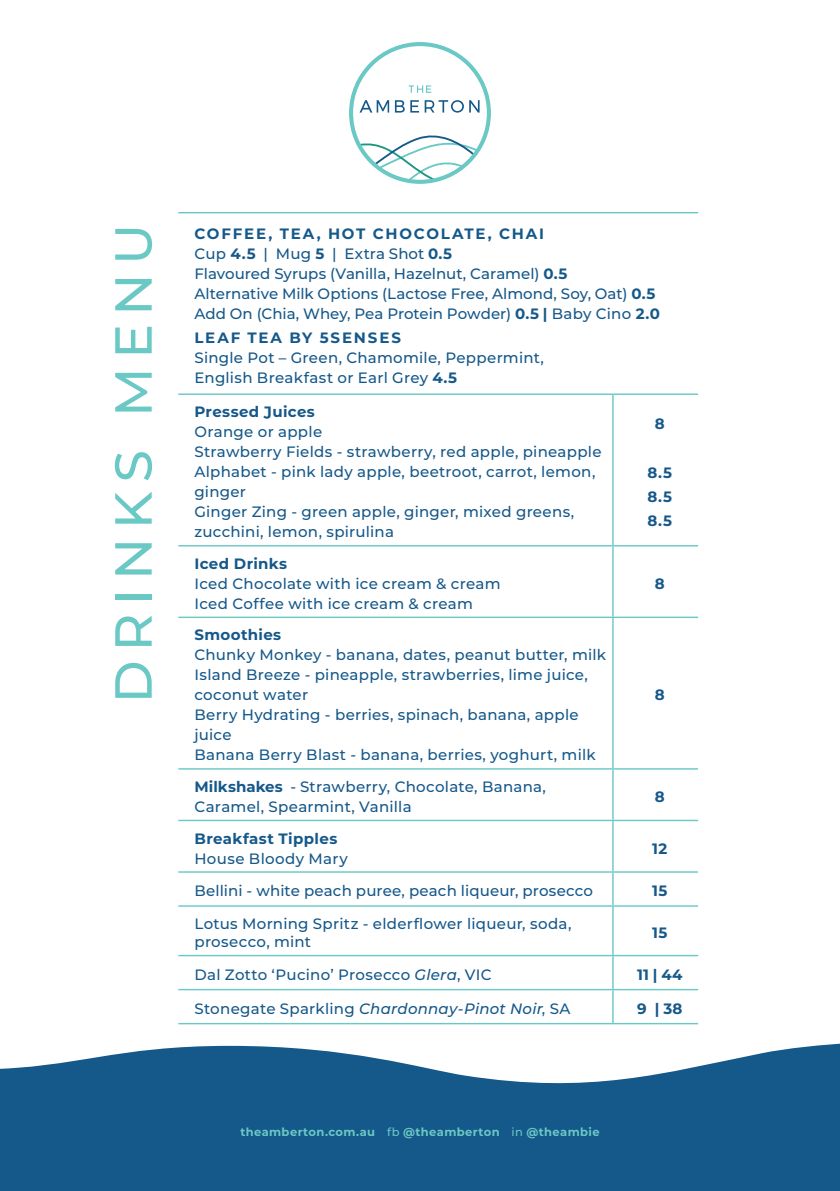
<style>
.page{position:relative;width:840px;height:1191px;background:#fff}
.page>*{position:absolute;margin:0;border:0;box-sizing:border-box;transform-origin:0 0}
.t1{font:500 52px "Montserrat";letter-spacing:.165em;color:#6ac8c5}
.t2{font:500 15px/20px "Montserrat";letter-spacing:.015em;color:#15588a}
.t3{font:700 15px/24px "Montserrat";letter-spacing:.11em;color:#15588a;text-align:justify}
.t4{font:700 15px/20px "Montserrat";letter-spacing:.025em;color:#15588a}
.t5{font:700 11.6px "Montserrat";letter-spacing:.03em;color:#6ac8c5}
.s1{font-weight:700}
.s2{font-family:"Montserrat Alternates";font-weight:700}
.s3{font-weight:500}
.s4{font-style:italic}
</style>
<div class="page">
<svg style="left:349px;top:42px;width:141px;height:142px"></svg>
<svg style="left:0;top:1043px;width:839px;height:148px;background:#326d98"></svg>
<hr style="left:178px;top:212px;width:434px;height:1px;background:#6ac8c5">
<hr style="left:612px;top:212px;width:85px;height:1px;background:#6ac8c5">
<hr style="left:178px;top:393px;width:434px;height:2px;background:#6ac8c5">
<hr style="left:612px;top:393px;width:85px;height:2px;background:#6ac8c5">
<hr style="left:612px;top:395px;width:1px;height:150px;background:#6ac8c5">
<hr style="left:178px;top:545px;width:434px;height:1px;background:#6ac8c5">
<hr style="left:612px;top:545px;width:85px;height:1px;background:#6ac8c5">
<hr style="left:612px;top:546px;width:1px;height:70px;background:#6ac8c5">
<hr style="left:178px;top:616px;width:434px;height:2px;background:#6ac8c5">
<hr style="left:612px;top:616px;width:85px;height:2px;background:#6ac8c5">
<hr style="left:612px;top:618px;width:1px;height:150px;background:#6ac8c5">
<hr style="left:178px;top:768px;width:434px;height:1px;background:#6ac8c5">
<hr style="left:612px;top:768px;width:85px;height:1px;background:#6ac8c5">
<hr style="left:612px;top:769px;width:1px;height:50px;background:#6ac8c5">
<hr style="left:178px;top:819px;width:434px;height:2px;background:#6ac8c5">
<hr style="left:612px;top:819px;width:85px;height:2px;background:#6ac8c5">
<hr style="left:612px;top:821px;width:1px;height:50px;background:#6ac8c5">
<hr style="left:178px;top:871px;width:434px;height:1px;background:#6ac8c5">
<hr style="left:612px;top:871px;width:85px;height:1px;background:#6ac8c5">
<hr style="left:612px;top:872px;width:1px;height:33px;background:#6ac8c5">
<hr style="left:178px;top:905px;width:434px;height:1px;background:#6ac8c5">
<hr style="left:612px;top:905px;width:85px;height:1px;background:#6ac8c5">
<hr style="left:612px;top:906px;width:1px;height:49px;background:#6ac8c5">
<hr style="left:178px;top:955px;width:434px;height:1px;background:#6ac8c5">
<hr style="left:612px;top:955px;width:85px;height:1px;background:#6ac8c5">
<hr style="left:612px;top:956px;width:1px;height:33px;background:#6ac8c5">
<hr style="left:178px;top:989px;width:434px;height:1px;background:#6ac8c5">
<hr style="left:612px;top:989px;width:85px;height:1px;background:#6ac8c5">
<hr style="left:612px;top:990px;width:1px;height:33px;background:#6ac8c5">
<hr style="left:178px;top:1023px;width:434px;height:1px;background:#6ac8c5">
<hr style="left:612px;top:1023px;width:85px;height:1px;background:#6ac8c5">
<p class="t1" style="left:97px;top:703px;width:481px;rotate:-90deg">DRINKS MENU</p>
<p class="t3" style="left:194px;top:220px;width:351px">COFFEE, TEA, HOT CHOCOLATE, CHAI</p>
<p class="t2" style="left:194px;top:243px;width:467px">Cup <span class="s1">4.5</span> | Mug <span class="s1">5</span> | Extra Shot <span class="s1">0.5<br></span>Flavoured Syrups (Vanilla, Hazelnut, Caramel) <span class="s1">0.5<br></span>Alternative Milk Options (Lactose Free, Almond, Soy, Oat) <span class="s1">0.5<br></span>Add On (Chia, Whey, Pea Protein Powder) <span class="s1">0.5 |</span> Baby Cino <span class="s1">2.0</span></p>
<p class="t3" style="left:194px;top:325px;width:208px">LEAF TEA BY 5SENSES</p>
<p class="t2" style="left:194px;top:347px;width:351px">Single Pot – Green, Chamomile, Peppermint,<br>English Breakfast or Earl Grey <span class="s1">4.5</span></p>
<p class="t2" style="left:194px;top:401px;width:408px"><span class="s2">Pressed Juices<br></span>Orange or apple<br>Strawberry Fields - strawberry, red apple, pineapple<br>Alphabet - pink lady apple, beetroot, carrot, lemon, ginger<br>Ginger Zing - green apple, ginger, mixed greens, zucchini, lemon, spirulina</p>
<p class="t3" style="left:654px;top:410px;width:11px">8</p>
<p class="t3" style="left:647px;top:460px;width:26px">8.5<br>8.5<br>8.5</p>
<p class="t2" style="left:194px;top:553px;width:307px"><span class="s1">Iced Drinks<br></span>Iced Chocolate with ice cream &amp; cream<br>Iced Coffee with ice cream &amp; cream</p>
<p class="t2" style="left:194px;top:624px;width:413px"><span class="s1">Smoothies<br></span>Chunky Monkey - banana, dates, peanut butter, milk Island Breeze - pineapple, strawberries, lime juice, coconut water<br>Berry Hydrating - berries, spinach, banana, apple juice<br>Banana Berry Blast - banana, berries, yoghurt, milk</p>
<p class="t3" style="left:654px;top:571px;width:11px">8</p>
<p class="t3" style="left:654px;top:682px;width:11px">8</p>
<p class="t2" style="left:194px;top:776px;width:353px"><span class="s1">Milkshakes</span> - Strawberry, Chocolate, Banana,<br>Caramel, Spearmint, Vanilla</p>
<p class="t3" style="left:654px;top:784px;width:11px">8</p>
<p class="t4" style="left:194px;top:827px;width:155px">Breakfast Tipples<br><span class="s3">House Bloody Mary</span></p>
<p class="t3" style="left:651px;top:835px;width:17px">12</p>
<p class="t2" style="left:194px;top:880px;width:400px">Bellini - white peach puree, peach liqueur, prosecco</p>
<p class="t3" style="left:652px;top:878px;width:17px">15</p>
<p class="t2" style="left:194px;top:914px;width:378px;line-height:18px">Lotus Morning Spritz - elderflower liqueur, soda, prosecco, mint</p>
<p class="t3" style="left:652px;top:920px;width:17px">15</p>
<p class="t2" style="left:194px;top:964px;width:298px">Dal Zotto ‘Pucino’ Prosecco <span class="s4">Glera</span>, VIC</p>
<p class="t3" style="left:636px;top:961px;width:47px">11 | 44</p>
<p class="t2" style="left:194px;top:998px;width:377px">Stonegate Sparkling <span class="s4">Chardonnay-Pinot Noir</span>, SA</p>
<p class="t3" style="left:636px;top:995px;width:47px">9 | 38</p>
<p class="t5" style="left:240px;top:1123px;width:360px">theamberton.com.au <span class="s3">fb</span> @theamberton <span class="s3">in</span> @theambie</p>
</div>
